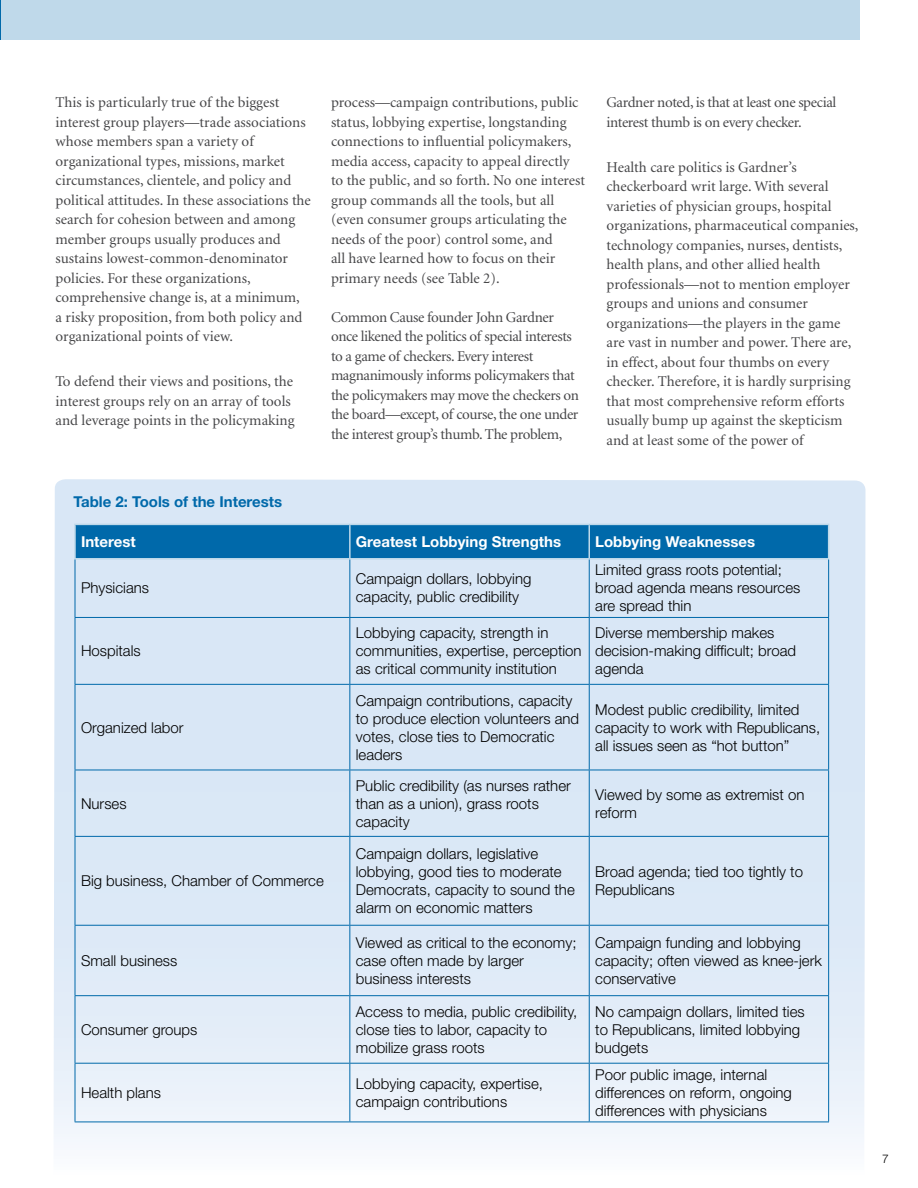
<style>
.page{position:relative;width:918px;height:1188px;background:#fff}
.page>*{position:absolute;margin:0;border:0;box-sizing:border-box;transform-origin:0 0}
.t1{font:15px/19.5px "Minion";color:#464648}
.t2{font:300 15px/18px "Helvetica Neue LT Std";color:#000}
.t3{font:15px/19.5px "Minion";letter-spacing:-.025em;color:#464648}
.t4{font:700 15px "Helvetica Neue LT Std";color:#fff}
.t5{font:700 15px "Helvetica Neue LT Std";color:#0069aa}
.t6{font:300 12px "Helvetica Neue LT Std";color:#000}
</style>
<div class="page">
<div style="left:1px;top:0;width:859px;height:40px;background:#bfd9ea"></div>
<hr style="left:0;top:0;width:1px;height:40px;background:#0069aa">
<svg style="left:54px;top:479px;width:812px;height:663px;background:#dce9f6"></svg>
<div style="left:76px;top:525px;width:752px;height:33px;background:#0069aa"></div>
<hr style="left:74px;top:524px;width:276px;height:1px;background:#bdd8e9">
<hr style="left:74px;top:525px;width:2px;height:33px;background:#bdd8e9">
<hr style="left:350px;top:524px;width:239px;height:1px;background:#bdd8e9">
<hr style="left:349px;top:525px;width:2px;height:33px;background:#bdd8e9">
<hr style="left:589px;top:524px;width:240px;height:1px;background:#bdd8e9">
<hr style="left:588px;top:525px;width:2px;height:33px;background:#bdd8e9">
<hr style="left:828px;top:525px;width:1px;height:33px;background:#bdd8e9">
<hr style="left:74px;top:558px;width:276px;height:2px;background:#bdd8e9">
<hr style="left:350px;top:558px;width:239px;height:2px;background:#bdd8e9">
<hr style="left:589px;top:558px;width:240px;height:2px;background:#bdd8e9">
<hr style="left:75px;top:559px;width:1px;height:58px;background:#0069aa">
<hr style="left:349px;top:559px;width:1px;height:58px;background:#0069aa">
<hr style="left:589px;top:559px;width:1px;height:58px;background:#0069aa">
<hr style="left:828px;top:559px;width:1px;height:58px;background:#0069aa">
<hr style="left:75px;top:617px;width:275px;height:1px;background:#0069aa">
<hr style="left:75px;top:618px;width:1px;height:66px;background:#0069aa">
<hr style="left:350px;top:617px;width:239px;height:1px;background:#0069aa">
<hr style="left:349px;top:618px;width:1px;height:66px;background:#0069aa">
<hr style="left:589px;top:617px;width:240px;height:1px;background:#0069aa">
<hr style="left:589px;top:618px;width:1px;height:66px;background:#0069aa">
<hr style="left:828px;top:618px;width:1px;height:66px;background:#0069aa">
<hr style="left:75px;top:684px;width:275px;height:1px;background:#0069aa">
<hr style="left:75px;top:685px;width:1px;height:85px;background:#0069aa">
<hr style="left:350px;top:684px;width:239px;height:1px;background:#0069aa">
<hr style="left:349px;top:685px;width:1px;height:85px;background:#0069aa">
<hr style="left:589px;top:684px;width:240px;height:1px;background:#0069aa">
<hr style="left:589px;top:685px;width:1px;height:85px;background:#0069aa">
<hr style="left:828px;top:685px;width:1px;height:85px;background:#0069aa">
<hr style="left:75px;top:770px;width:275px;height:1px;background:#0069aa">
<hr style="left:75px;top:770px;width:1px;height:66px;background:#0069aa">
<hr style="left:350px;top:770px;width:239px;height:1px;background:#0069aa">
<hr style="left:349px;top:770px;width:1px;height:66px;background:#0069aa">
<hr style="left:589px;top:770px;width:240px;height:1px;background:#0069aa">
<hr style="left:589px;top:770px;width:1px;height:66px;background:#0069aa">
<hr style="left:828px;top:770px;width:1px;height:66px;background:#0069aa">
<hr style="left:75px;top:836px;width:275px;height:1px;background:#0069aa">
<hr style="left:75px;top:837px;width:1px;height:88px;background:#0069aa">
<hr style="left:350px;top:836px;width:239px;height:1px;background:#0069aa">
<hr style="left:349px;top:837px;width:1px;height:88px;background:#0069aa">
<hr style="left:589px;top:836px;width:240px;height:1px;background:#0069aa">
<hr style="left:589px;top:837px;width:1px;height:88px;background:#0069aa">
<hr style="left:828px;top:837px;width:1px;height:88px;background:#0069aa">
<hr style="left:75px;top:925px;width:275px;height:1px;background:#0069aa">
<hr style="left:75px;top:926px;width:1px;height:69px;background:#0069aa">
<hr style="left:350px;top:925px;width:239px;height:1px;background:#0069aa">
<hr style="left:349px;top:926px;width:1px;height:69px;background:#0069aa">
<hr style="left:589px;top:925px;width:240px;height:1px;background:#0069aa">
<hr style="left:589px;top:926px;width:1px;height:69px;background:#0069aa">
<hr style="left:828px;top:926px;width:1px;height:69px;background:#0069aa">
<hr style="left:75px;top:995px;width:275px;height:1px;background:#0069aa">
<hr style="left:75px;top:996px;width:1px;height:67px;background:#0069aa">
<hr style="left:350px;top:995px;width:239px;height:1px;background:#0069aa">
<hr style="left:349px;top:996px;width:1px;height:67px;background:#0069aa">
<hr style="left:589px;top:995px;width:240px;height:1px;background:#0069aa">
<hr style="left:589px;top:996px;width:1px;height:67px;background:#0069aa">
<hr style="left:828px;top:996px;width:1px;height:67px;background:#0069aa">
<hr style="left:75px;top:1063px;width:275px;height:1px;background:#0069aa">
<hr style="left:75px;top:1064px;width:1px;height:58px;background:#0069aa">
<hr style="left:350px;top:1063px;width:239px;height:1px;background:#0069aa">
<hr style="left:349px;top:1064px;width:1px;height:58px;background:#0069aa">
<hr style="left:589px;top:1063px;width:240px;height:1px;background:#0069aa">
<hr style="left:589px;top:1064px;width:1px;height:58px;background:#0069aa">
<hr style="left:828px;top:1064px;width:1px;height:58px;background:#0069aa">
<hr style="left:75px;top:1122px;width:275px;height:1px;background:#0069aa">
<hr style="left:350px;top:1122px;width:239px;height:1px;background:#0069aa">
<hr style="left:589px;top:1122px;width:240px;height:1px;background:#0069aa">
<p class="t1" style="left:56px;top:93px;width:257px">This is particularly true of the biggest interest group players—trade associations whose members span a variety of organizational types, missions, market circumstances, clientele, and policy and political attitudes. In these associations the search for cohesion between and among member groups usually produces and sustains lowest-common-denominator policies. For these organizations, comprehensive change is, at a minimum,<br>a risky proposition, from both policy and organizational points of view.</p>
<p class="t1" style="left:56px;top:372px;width:241px">To defend their views and positions, the interest groups rely on an array of tools and leverage points in the policymaking</p>
<p class="t1" style="left:331px;top:93px;width:256px">process—campaign contributions, public status, lobbying expertise, longstanding connections to influential policymakers, media access, capacity to appeal directly to the public, and so forth. No one interest group commands all the tools, but all (even consumer groups articulating the needs of the poor) control some, and<br>all have learned how to focus on their primary needs (see Table 2).</p>
<p class="t3" style="left:331px;top:308px;width:250px">Common Cause founder John Gardner once likened the politics of special interests to a game of checkers. Every interest magnanimously informs policymakers that the policymakers may move the checkers on the board—except, of course, the one under the interest group’s thumb. The problem,</p>
<p class="t3" style="left:607px;top:93px;width:231px">Gardner noted, is that at least one special interest thumb is on every checker.</p>
<p class="t1" style="left:607px;top:158px;width:254px">Health care politics is Gardner’s checkerboard writ large. With several varieties of physician groups, hospital organizations, pharmaceutical companies, technology companies, nurses, dentists, health plans, and other allied health professionals—not to mention employer groups and unions and consumer organizations—the players in the game are vast in number and power. There are, in effect, about four thumbs on every checker. Therefore, it is hardly surprising that most comprehensive reform efforts usually bump up against the skepticism and at least some of the power of</p>
<p class="t5" style="left:74px;top:493px;width:210px">Table 2: Tools of the Interests</p>
<p class="t4" style="left:81px;top:532px;width:56px">Interest</p>
<p class="t4" style="left:356px;top:532px;width:207px">Greatest Lobbying Strengths</p>
<p class="t4" style="left:595px;top:532px;width:161px">Lobbying Weaknesses</p>
<p class="t2" style="left:81px;top:579px;width:70px">Physicians</p>
<p class="t2" style="left:356px;top:570px;width:177px">Campaign dollars, lobbying capacity, public credibility</p>
<p class="t2" style="left:595px;top:561px;width:207px">Limited grass roots potential; broad agenda means resources are spread thin</p>
<p class="t2" style="left:81px;top:642px;width:61px">Hospitals</p>
<p class="t2" style="left:356px;top:624px;width:227px">Lobbying capacity, strength in communities, expertise, perception as critical community institution</p>
<p class="t2" style="left:595px;top:624px;width:202px">Diverse membership makes decision-making difficult; broad agenda</p>
<p class="t2" style="left:81px;top:718px;width:104px">Organized labor</p>
<p class="t2" style="left:81px;top:794px;width:47px">Nurses</p>
<p class="t2" style="left:81px;top:872px;width:244px">Big business, Chamber of Commerce</p>
<p class="t2" style="left:81px;top:951px;width:98px">Small business</p>
<p class="t2" style="left:81px;top:1020px;width:118px">Consumer groups</p>
<p class="t2" style="left:356px;top:691px;width:225px">Campaign contributions, capacity to produce election volunteers and votes, close ties to Democratic leaders</p>
<p class="t2" style="left:595px;top:700px;width:227px">Modest public credibility, limited capacity to work with Republicans, all issues seen as “hot button”</p>
<p class="t2" style="left:356px;top:776px;width:217px">Public credibility (as nurses rather than as a union), grass roots capacity</p>
<p class="t2" style="left:595px;top:785px;width:211px">Viewed by some as extremist on reform</p>
<p class="t2" style="left:356px;top:845px;width:220px">Campaign dollars, legislative lobbying, good ties to moderate<br>Democrats, capacity to sound the alarm on economic matters</p>
<p class="t2" style="left:595px;top:863px;width:209px">Broad agenda; tied too tightly to<br>Republicans</p>
<p class="t2" style="left:356px;top:933px;width:222px">Viewed as critical to the economy; case often made by larger business interests</p>
<p class="t2" style="left:595px;top:933px;width:228px">Campaign funding and lobbying capacity; often viewed as knee-jerk conservative</p>
<p class="t2" style="left:356px;top:1002px;width:223px">Access to media, public credibility, close ties to labor, capacity to mobilize grass roots</p>
<p class="t2" style="left:595px;top:1002px;width:211px">No campaign dollars, limited ties to Republicans, limited lobbying budgets</p>
<p class="t2" style="left:81px;top:1083px;width:82px">Health plans</p>
<p class="t2" style="left:356px;top:1074px;width:189px">Lobbying capacity, expertise, campaign contributions</p>
<p class="t2" style="left:595px;top:1065px;width:198px">Poor public image, internal differences on reform, ongoing differences with physicians</p>
<p class="t6" style="left:882px;top:1152px;width:8px">7</p>
</div>
